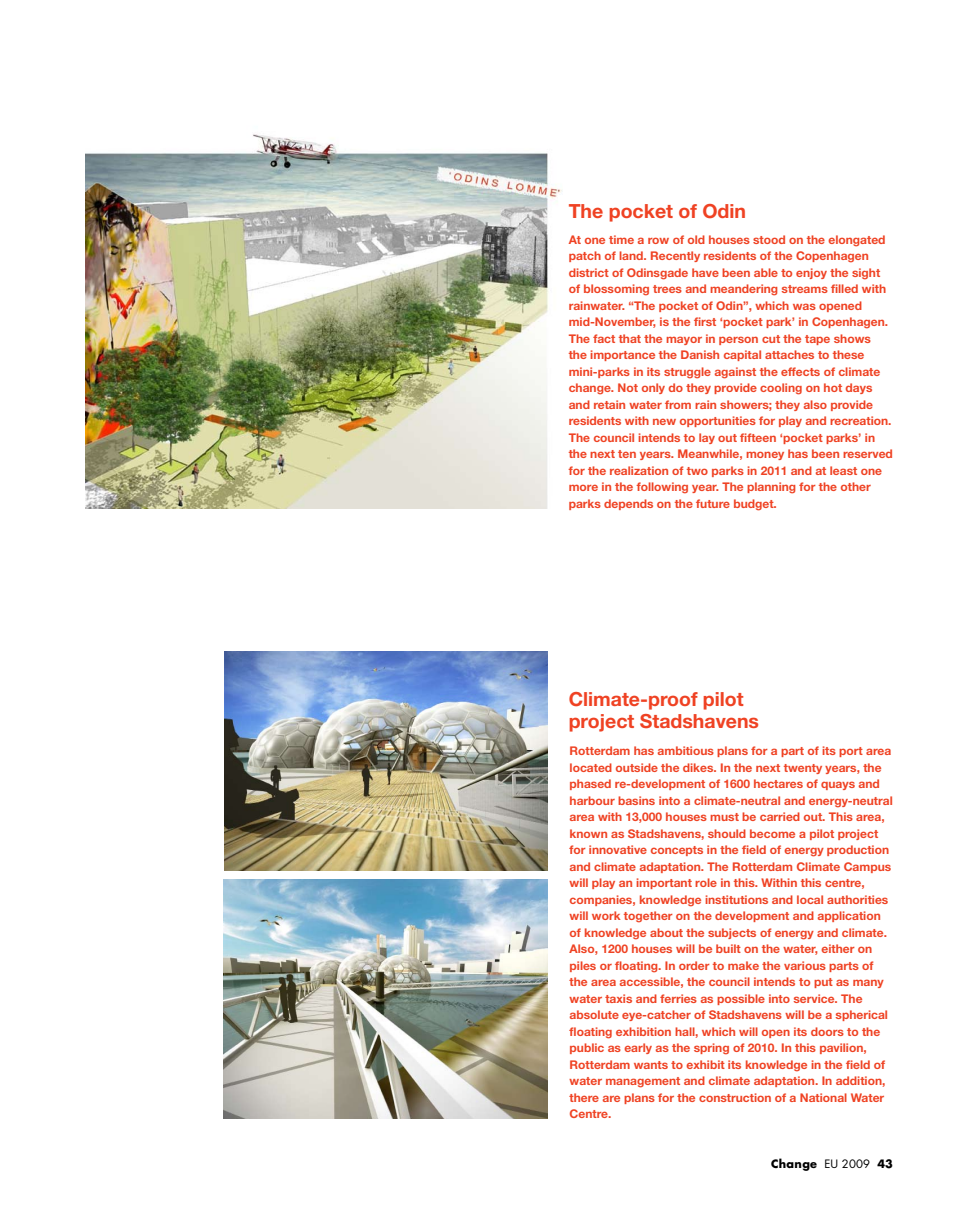
<style>
.page{position:relative;width:978px;height:1212px;background:#fff}
.page>*{position:absolute;margin:0;border:0;box-sizing:border-box;transform-origin:0 0}
.t1{font:700 19.5px/22.5px "Helvetica Neue";color:#ef4223}
.t2{font:700 12px/16.5px "Helvetica Neue";color:#ef4223}
.t3{font:700 11.25px "Futura";letter-spacing:.03em;color:#000}
.s1{font-weight:400}
</style>
<div class="page">
<img style="left:225px;top:651px;width:323px;height:219px">
<img style="left:224px;top:879px;width:324px;height:239px">
<img style="left:85px;top:134px;width:477px;height:374px">
<h1 class="t1" style="left:569px;top:200px;width:179px">The pocket of Odin</h1>
<p class="t2" style="left:569px;top:231px;width:326px">At one time a row of old houses stood on the elongated patch of land. Recently residents of the Copenhagen district of Odinsgade have been able to enjoy the sight of blossoming trees and meandering streams filled with rainwater. “The pocket of Odin”, which was opened mid-November, is the first ‘pocket park’ in Copenhagen.<br>The fact that the mayor in person cut the tape shows<br>the importance the Danish capital attaches to these mini-parks in its struggle against the effects of climate change. Not only do they provide cooling on hot days and retain water from rain showers; they also provide residents with new opportunities for play and recreation.<br>The council intends to lay out fifteen ‘pocket parks’ in the next ten years. Meanwhile, money has been reserved for the realization of two parks in 2011 and at least one more in the following year. The planning for the other parks depends on the future budget.</p>
<h1 class="t1" style="left:569px;top:687px;width:192px">Climate-proof pilot project Stadshavens</h1>
<p class="t2" style="left:570px;top:742px;width:325px">Rotterdam has ambitious plans for a part of its port area located outside the dikes. In the next twenty years, the phased re-development of 1600 hectares of quays and harbour basins into a climate-neutral and energy-neutral area with 13,000 houses must be carried out. This area, known as Stadshavens, should become a pilot project for innovative concepts in the field of energy production and climate adaptation. The Rotterdam Climate Campus will play an important role in this. Within this centre, companies, knowledge institutions and local authorities will work together on the development and application of knowledge about the subjects of energy and climate.<br>Also, 1200 houses will be built on the water, either on piles or floating. In order to make the various parts of the area accessible, the council intends to put as many water taxis and ferries as possible into service. The absolute eye-catcher of Stadshavens will be a spherical floating exhibition hall, which will open its doors to the public as early as the spring of 2010. In this pavilion, Rotterdam wants to exhibit its knowledge in the field of water management and climate adaptation. In addition, there are plans for the construction of a National Water Centre.</p>
<p class="t3" style="left:771px;top:1156px;width:123px">Change <span class="s1">EU 2009</span> 43</p>
</div>
